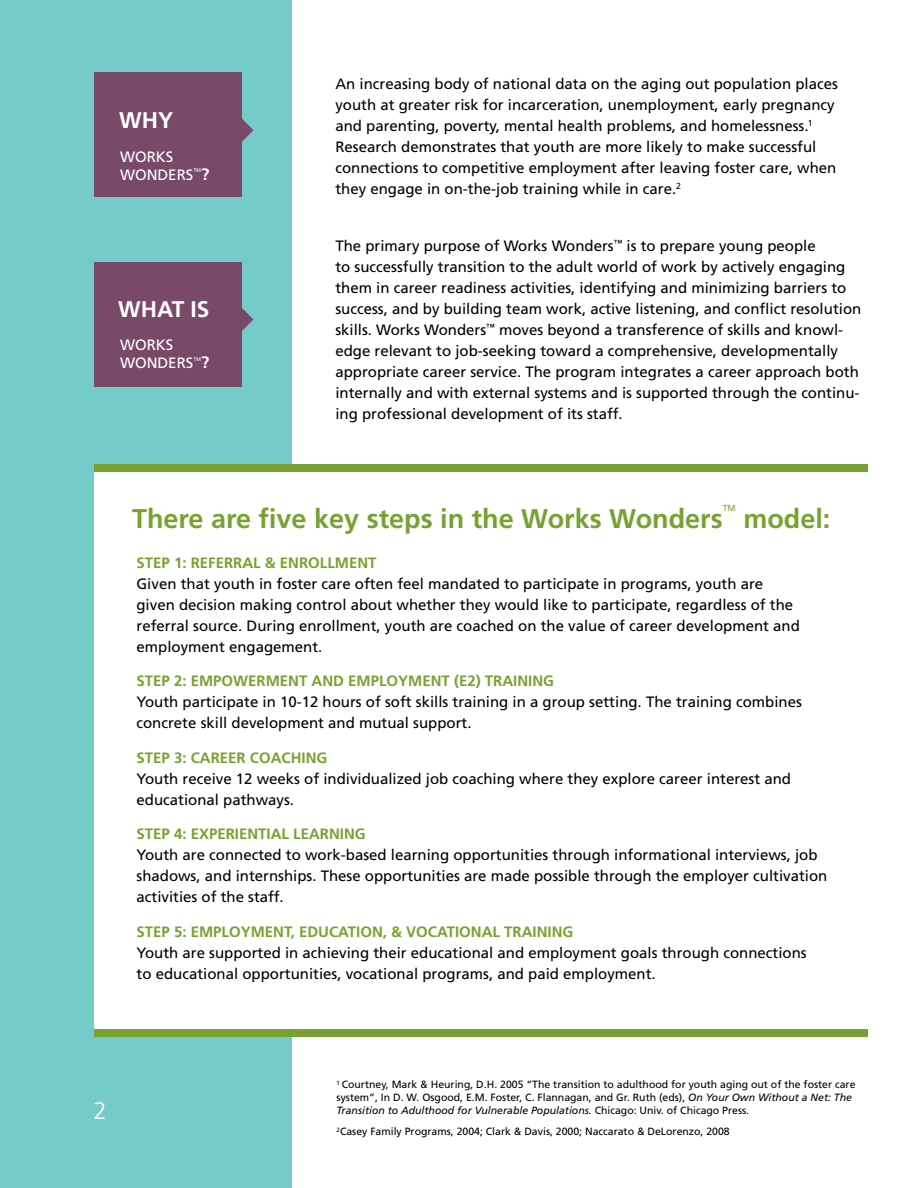
<style>
.page{position:relative;width:918px;height:1188px;background:#fff}
.page>*{position:absolute;margin:0;border:0;box-sizing:border-box;transform-origin:0 0}
.t1{font:700 27px "Frutiger";color:#78a22f}
.t2{font:300 24px "Frutiger";color:#fff}
.t3{font:700 22.65px "Frutiger";color:#fff}
.t4{font:700 16.5px "Frutiger";color:#fff}
.t5{font:15px/21px "Frutiger";color:#000}
.t6{font:700 15px "Frutiger";color:#78a22f}
.t7{font:15px/18px "Frutiger";color:#fff}
.t8{font:10.5px/12.6px "Frutiger";color:#000}
.t9{font:8.7px "Frutiger";color:#78a22f}
.t10{font:5.25px "Frutiger";color:#fff}
.s1{font-style:italic}
</style>
<div class="page">
<div style="left:0;top:0;width:292px;height:1188px;background:#74cbc8"></div>
<div style="left:94px;top:467px;width:765px;height:570px;background:#fff"></div>
<div style="left:94px;top:73px;width:148px;height:124px;background:#79496a"></div>
<div style="left:94px;top:262px;width:148px;height:124px;background:#79496a"></div>
<svg style="left:242px;top:119px;width:12px;height:23px"></svg>
<svg style="left:242px;top:308px;width:12px;height:23px"></svg>
<div style="left:94px;top:464px;width:774px;height:8px;background:#78a22f"></div>
<div style="left:94px;top:1029px;width:774px;height:8px;background:#78a22f"></div>
<h3 class="t3" style="left:119px;top:107px;width:56px">WHY</h3>
<p class="t7" style="left:120px;top:147px;width:75px">WORKS<br>WONDERS</p>
<p class="t10" style="left:193px;top:167px;width:9px">TM</p>
<p class="t4" style="left:201px;top:164px;width:10px">?</p>
<h3 class="t3" style="left:118px;top:296px;width:93px">WHAT IS</h3>
<p class="t7" style="left:120px;top:336px;width:75px">WORKS<br>WONDERS</p>
<p class="t10" style="left:193px;top:356px;width:9px">TM</p>
<p class="t4" style="left:201px;top:353px;width:10px">?</p>
<p class="t5" style="left:335px;top:73px;width:504px">An increasing body of national data on the aging out population places youth at greater risk for incarceration, unemployment, early pregnancy and parenting, poverty, mental health problems, and homelessness.<sup>1<br></sup>Research demonstrates that youth are more likely to make successful connections to competitive employment after leaving foster care, when they engage in on-the-job training while in care.<sup>2</sup></p>
<p class="t5" style="left:335px;top:235px;width:527px">The primary purpose of Works Wonders<sup>™</sup> is to prepare young people<br>to successfully transition to the adult world of work by actively engaging them in career readiness activities, identifying and minimizing barriers to success, and by building team work, active listening, and conflict resolution skills. Works Wonders<sup>™</sup> moves beyond a transference of skills and knowl&shy;edge relevant to job-seeking toward a comprehensive, developmentally appropriate career service. The program integrates a career approach both internally and with external systems and is supported through the continu&shy;ing professional development of its staff.</p>
<h1 class="t1" style="left:132px;top:503px;width:592px">There are five key steps in the Works Wonders</h1>
<p class="t9" style="left:723px;top:503px;width:15px">TM</p>
<h1 class="t1" style="left:743px;top:503px;width:89px">model:</h1>
<p class="t6" style="left:136px;top:554px;width:242px">STEP 1: REFERRAL &amp; ENROLLMENT</p>
<p class="t5" style="left:136px;top:573px;width:665px">Given that youth in foster care often feel mandated to participate in programs, youth are given decision making control about whether they would like to participate, regardless of the referral source. During enrollment, youth are coached on the value of career development and employment engagement.</p>
<p class="t6" style="left:136px;top:672px;width:419px">STEP 2: EMPOWERMENT AND EMPLOYMENT (E2) TRAINING</p>
<p class="t5" style="left:136px;top:692px;width:667px">Youth participate in 10-12 hours of soft skills training in a group setting. The training combines concrete skill development and mutual support.</p>
<p class="t6" style="left:136px;top:749px;width:192px">STEP 3: CAREER COACHING</p>
<p class="t5" style="left:136px;top:768px;width:656px">Youth receive 12 weeks of individualized job coaching where they explore career interest and educational pathways.</p>
<p class="t6" style="left:136px;top:825px;width:231px">STEP 4: EXPERIENTIAL LEARNING</p>
<p class="t5" style="left:136px;top:845px;width:692px">Youth are connected to work-based learning opportunities through informational interviews, job shadows, and internships. These opportunities are made possible through the employer cultivation activities of the staff.</p>
<p class="t6" style="left:136px;top:923px;width:438px">STEP 5: EMPLOYMENT, EDUCATION, &amp; VOCATIONAL TRAINING</p>
<p class="t5" style="left:136px;top:942px;width:672px">Youth are supported in achieving their educational and employment goals through connections to educational opportunities, vocational programs, and paid employment.</p>
<h2 class="t2" style="left:94px;top:1097px;width:15px">2</h2>
<p class="t8" style="left:337px;top:1078px;width:520px"><sup>1</sup> Courtney, Mark &amp; Heuring, D.H. 2005 “The transition to adulthood for youth aging out of the foster care system”, In D. W. Osgood, E.M. Foster, C. Flannagan, and Gr. Ruth (eds), <span class="s1">On Your Own Without a Net: The<br>Transition to Adulthood for Vulnerable Populations.</span> Chicago: Univ. of Chicago Press.</p>
<p class="t8" style="left:337px;top:1125px;width:395px"><sup>2</sup>Casey Family Programs, 2004; Clark &amp; Davis, 2000; Naccarato &amp; DeLorenzo, 2008</p>
</div>
